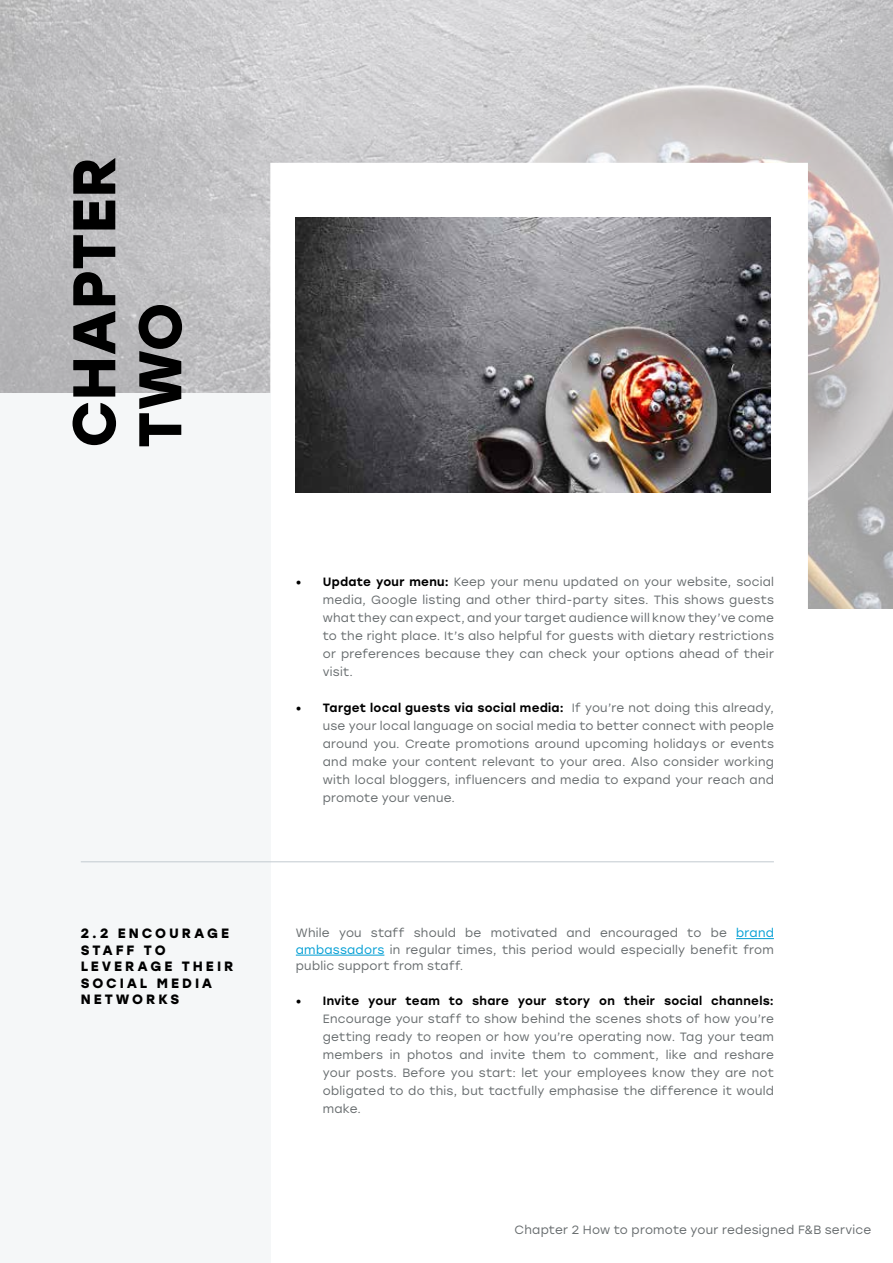
<style>
.page{position:relative;width:893px;height:1263px;background:#fff}
.page>*{position:absolute;margin:0;border:0;box-sizing:border-box;transform-origin:0 0}
.t1{font:700 60px/66px "Stolzl";color:#000}
.t2{font:700 13.5px/16.5px "Stolzl";letter-spacing:.22em;color:#000}
.t3{font:12px/18px "Stolzl";letter-spacing:.02em;color:#676c6e;text-align:justify}
.t4{font:500 12px "Stolzl";letter-spacing:.025em;color:#000}
.s1{font-weight:500;color:#000}
.s2{color:#009ed4}
</style>
<div class="page">
<img style="left:0;top:0;width:893px;height:608px">
<svg style="left:270px;top:163px;width:538px;height:793px"></svg>
<div style="left:0;top:394px;width:270px;height:869px;background:#f5f7f8"></div>
<hr style="left:81px;top:861px;width:693px;height:1px;background:#c2cad0">
<img style="left:296px;top:218px;width:474px;height:274px">
<hr style="left:736px;top:938px;width:38px;height:1px;background:#009ed4">
<hr style="left:296px;top:955px;width:88px;height:1px;background:#009ed4">
<h1 class="t1" style="left:58px;top:448px;width:293px;rotate:-90deg">CHAPTER<br>TWO</h1>
<p class="t2" style="left:81px;top:925px;width:154px">2.2 ENCOURAGE<br>STAFF TO<br>LEVERAGE THEIR<br>SOCIAL MEDIA<br>NETWORKS</p>
<p class="t3" style="left:323px;top:572px;width:453px;text-indent:-27px"><span class="s1">• Update your menu:</span> Keep your menu updated on your website, social media, Google listing and other third-party sites. This shows guests what they can expect, and your target audience will know they’ve come to the right place. It’s also helpful for guests with dietary restrictions or preferences because they can check your options ahead of their visit.</p>
<p class="t3" style="left:323px;top:698px;width:453px;text-indent:-27px"><span class="s1">• Target local guests via social media:</span> If you’re not doing this already, use your local language on social media to better connect with people around you. Create promotions around upcoming holidays or events and make your content relevant to your area. Also consider working with local bloggers, influencers and media to expand your reach and promote your venue.</p>
<p class="t3" style="left:296px;top:924px;width:480px;line-height:16.5px">While you staff should be motivated and encouraged to be <span class="s2">brand ambassadors</span> in regular times, this period would especially benefit from public support from staff.</p>
<p class="t4" style="left:296px;top:992px;width:480px">• Invite your team to share your story on their social channels:</p>
<p class="t3" style="left:323px;top:1009px;width:453px">Encourage your staff to show behind the scenes shots of how you’re getting ready to reopen or how you’re operating now. Tag your team members in photos and invite them to comment, like and reshare your posts. Before you start: let your employees know they are not obligated to do this, but tactfully emphasise the difference it would make.</p>
<p class="t3" style="left:515px;top:1220px;width:358px">Chapter 2 How to promote your redesigned F&amp;B service</p>
</div>
